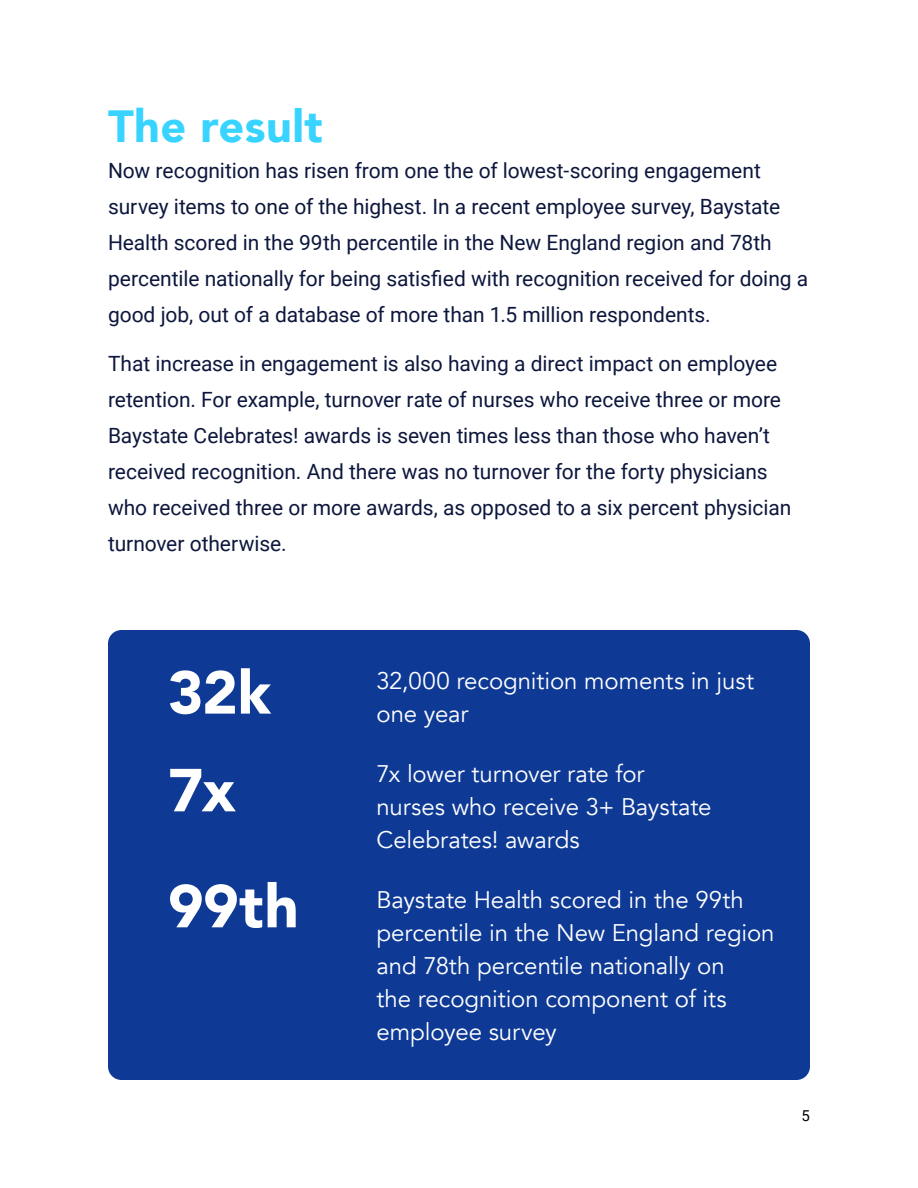
<style>
.page{position:relative;width:918px;height:1188px;background:#fff}
.page>*{position:absolute;margin:0;border:0;box-sizing:border-box;transform-origin:0 0}
.t1{font:900 60px/97.8px "Avenir LT Com";letter-spacing:-.005em;color:#fff}
.t2{font:900 45px "Avenir LT Com";letter-spacing:.01em;color:#38d4ff}
.t3{font:24px/33px "Avenir LT Com";letter-spacing:-.005em;color:#fff}
.t4{font:21px/36px "Roboto";letter-spacing:-.005em;color:#0d173d}
.t5{font:15px "Roboto";color:#000}
</style>
<div class="page">
<div style="left:108px;top:630px;width:702px;height:450px;background:#0e3a96;border-radius:14px"></div>
<h2 class="t2" style="left:108px;top:99px;width:216px">The result</h2>
<p class="t4" style="left:108px;top:152px;width:702px">Now recognition has risen from one the of lowest-scoring engagement survey items to one of the highest. In a recent employee survey, Baystate Health scored in the 99th percentile in the New England region and 78th percentile nationally for being satisfied with recognition received for doing a good job, out of a database of more than 1.5 million respondents.</p>
<p class="t4" style="left:108px;top:345px;width:685px">That increase in engagement is also having a direct impact on employee retention. For example, turnover rate of nurses who receive three or more Baystate Celebrates! awards is seven times less than those who haven’t received recognition. And there was no turnover for the forty physicians who received three or more awards, as opposed to a six percent physician turnover otherwise.</p>
<h1 class="t1" style="left:168px;top:644px;width:105px">32k<br>7x</h1>
<h1 class="t1" style="left:168px;top:858px;width:132px">99th</h1>
<p class="t3" style="left:376px;top:664px;width:379px">32,000 recognition moments in just one year</p>
<p class="t3" style="left:376px;top:757px;width:337px">7x lower turnover rate for nurses who receive 3+ Baystate<br>Celebrates! awards</p>
<p class="t3" style="left:376px;top:883px;width:400px">Baystate Health scored in the 99th percentile in the New England region and 78th percentile nationally on<br>the recognition component of its employee survey</p>
<p class="t5" style="left:802px;top:1105px;width:10px">5</p>
</div>
